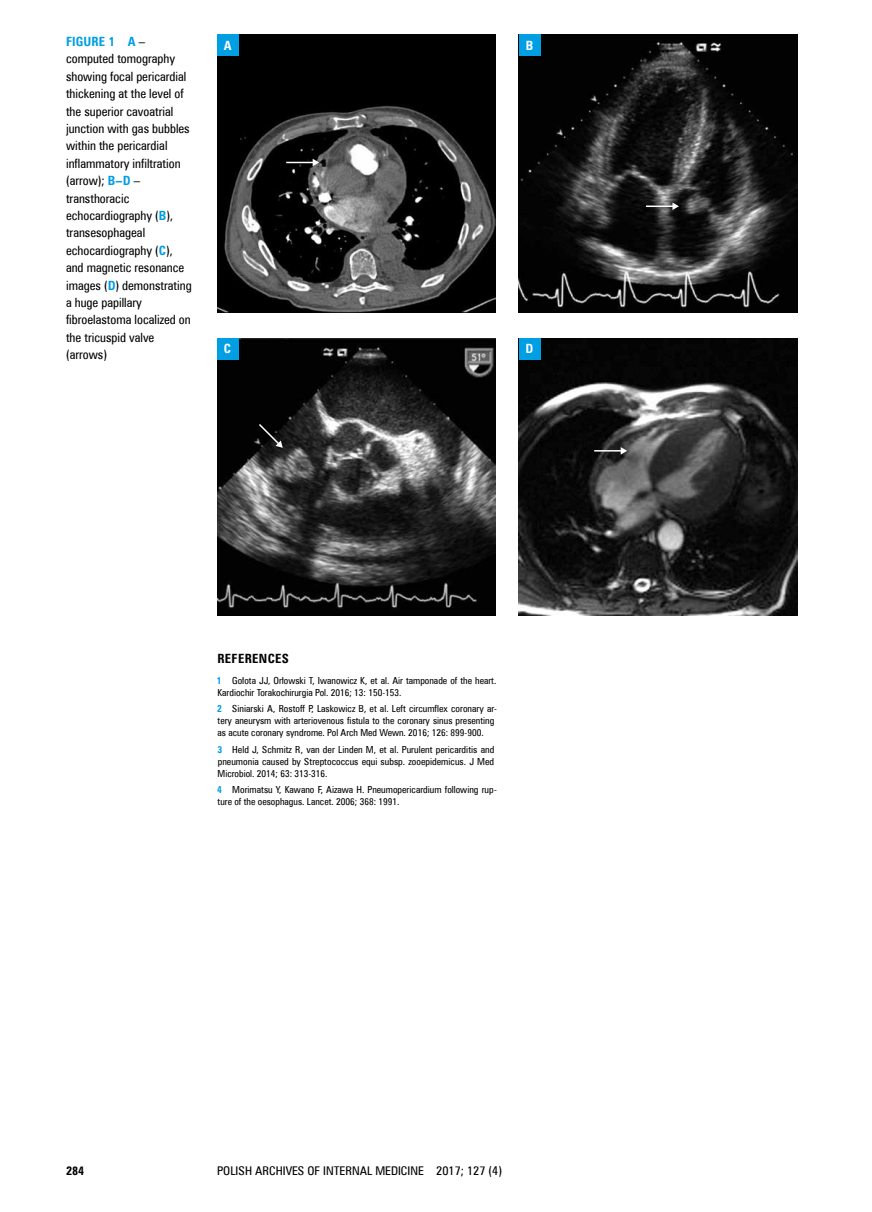
<style>
.page{position:relative;width:872px;height:1212px;background:#fff}
.page>*{position:absolute;margin:0;border:0;box-sizing:border-box;transform-origin:0 0}
.t1{font:12.75px/17.4px "Zurich Cn EU Normal";color:#000}
.t2{font:12.75px "Zurich Cn EU Bold";letter-spacing:.025em;color:#000}
.t3{font:12.75px "Zurich Cn EU Bold";letter-spacing:.01em;color:#009ee3}
.t4{font:12.75px "Zurich Cn EU Bold";color:#fff}
.t5{font:12px "Zurich Cn EU Normal";color:#000;scale:1.04 1}
.t6{font:12px "Zurich Cn EU Bold";color:#000;scale:1.04 1}
.t7{font:9.75px/12px "Zurich Cn EU Normal";color:#000}
.s1{font-family:"Zurich Cn EU Normal";color:#000}
.s2{font-family:"Zurich Cn EU Bold";color:#009ee3}
.s3{font-size:12.3px}
</style>
<div class="page">
<img style="left:217px;top:35px;width:278px;height:278px">
<img style="left:217px;top:338px;width:278px;height:278px">
<img style="left:519px;top:35px;width:278px;height:278px">
<img style="left:519px;top:338px;width:278px;height:278px">
<div style="left:217px;top:35px;width:21px;height:21px;background:#009ee3"></div>
<div style="left:217px;top:338px;width:21px;height:21px;background:#009ee3"></div>
<div style="left:519px;top:35px;width:21px;height:21px;background:#009ee3"></div>
<div style="left:519px;top:338px;width:21px;height:21px;background:#009ee3"></div>
<svg style="left:286px;top:159px;width:33px;height:7px"></svg>
<svg style="left:257px;top:422px;width:26px;height:26px"></svg>
<hr style="left:646px;top:205px;width:27px;height:2px;background:#fff">
<svg style="left:672px;top:202px;width:7px;height:8px"></svg>
<hr style="left:594px;top:450px;width:28px;height:2px;background:#fff">
<svg style="left:620px;top:447px;width:7px;height:8px"></svg>
<h1 class="t3" style="left:66px;top:33px;width:81px">FIGURE 1 A <span class="s1">–</span></h1>
<p class="t1" style="left:66px;top:50px;width:127px">computed tomography showing focal pericardial thickening at the level of the superior cavoatrial junction with gas bubbles within the pericardial inflammatory infiltration (arrow); <span class="s2">B–D</span> – transthoracic echocardiography (<span class="s2">B</span>), transesophageal echocardiography (<span class="s2">C</span>), and magnetic resonance images (<span class="s2">D</span>) demonstrating a huge papillary fibroelastoma localized on the tricuspid valve (arrows)</p>
<h1 class="t4" style="left:224px;top:38px;width:9px">A</h1>
<h1 class="t4" style="left:224px;top:341px;width:9px">C</h1>
<h1 class="t4" style="left:526px;top:38px;width:9px">B</h1>
<h1 class="t4" style="left:525px;top:341px;width:9px">D</h1>
<h1 class="t2" style="left:217px;top:650px;width:73px">REFERENCES</h1>
<p class="t7" style="left:217px;top:674px;width:281px"><span class="s2">1</span> Gołota JJ, Orłowski T, Iwanowicz K, et al. Air tamponade of the heart.<br>Kardiochir Torakochirurgia Pol. 2016; 13: 150-153.</p>
<p class="t7" style="left:217px;top:703px;width:281px"><span class="s2">2</span> Siniarski A, Rostoff P, Laskowicz B, et al. Left circumflex coronary ar&shy;tery aneurysm with arteriovenous fistula to the coronary sinus presenting as acute coronary syndrome. Pol Arch Med Wewn. 2016; 126: 899-900.</p>
<p class="t7" style="left:217px;top:743px;width:278px;text-align:justify"><span class="s2">3</span> Held J, Schmitz R, van der Linden M, et al. Purulent pericarditis and pneumonia caused by Streptococcus equi subsp. zooepidemicus. J Med Microbiol. 2014; 63: 313-316.</p>
<p class="t7" style="left:217px;top:784px;width:281px"><span class="s2">4</span> Morimatsu Y, Kawano F, Aizawa H. Pneumopericardium following rup&shy;ture of the oesophagus. Lancet. 2006; 368: 1991.</p>
<p class="t6" style="left:66px;top:1163px;width:19px">284</p>
<p class="t5" style="left:217px;top:1163px;width:276px">POLISH ARCHIVES OF INTERNAL MEDICINE <span class="s3">2017; 127 (4)</span></p>
</div>
